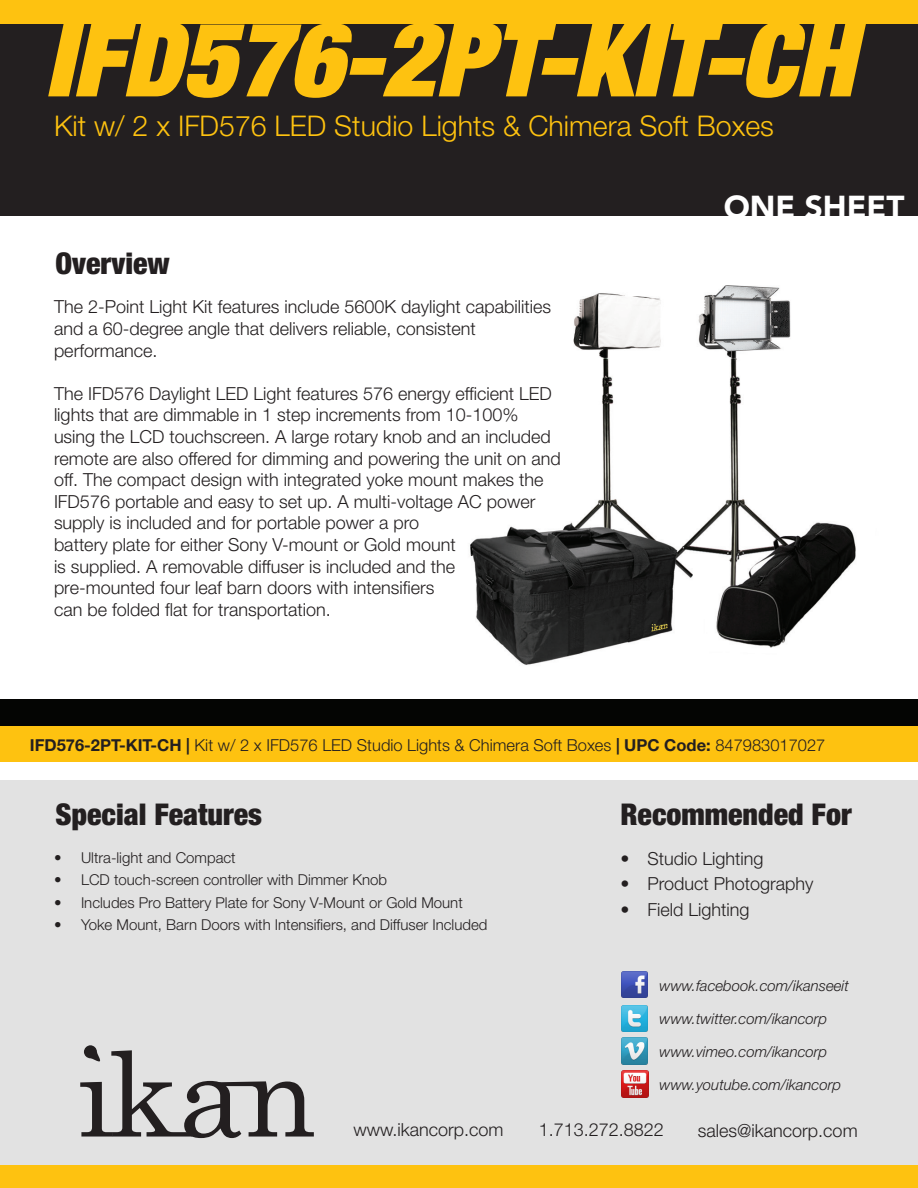
<style>
.page{position:relative;width:918px;height:1188px;background:#fff}
.page>*{position:absolute;margin:0;border:0;box-sizing:border-box;transform-origin:0 0}
.t1{font:italic 900 condensed 103.5px "Helvetica Neue LT Std";color:#fec210}
.t2{font:900 31.5px "Avenir LT Std";color:#fff}
.t3{font:900 condensed 30px "Helvetica Neue LT Std";color:#231f20}
.t4{font:300 28.5px "Helvetica Neue LT Std";color:#fec210}
.t5{font:300 18px/21.6px "Helvetica Neue LT Std";color:#231f20}
.t6{font:300 16.5px "Helvetica Neue LT Std";color:#231f20}
.t7{font:300 15px "Helvetica Neue LT Std";color:#231f20}
.t8{font:italic 300 15px "Helvetica Neue LT Std";color:#231f20}
.s1{font-weight:700}
</style>
<div class="page">
<div style="left:0;top:780px;width:918px;height:408px;background:#e2e2e2"></div>
<svg style="left:80px;top:1045px;width:234px;height:93px"></svg>
<div style="left:0;top:0;width:918px;height:216px;background:#231f20"></div>
<img style="left:470px;top:285px;width:386px;height:380px">
<div style="left:0;top:0;width:918px;height:24px;background:#fec210"></div>
<div style="left:0;top:724px;width:918px;height:38px;background:#fec210"></div>
<div style="left:0;top:699px;width:918px;height:27px;background:#040503"></div>
<div style="left:0;top:1165px;width:918px;height:23px;background:#fec210"></div>
<img style="left:621px;top:971px;width:27px;height:27px">
<img style="left:621px;top:1005px;width:27px;height:27px">
<img style="left:621px;top:1037px;width:27px;height:28px">
<img style="left:621px;top:1070px;width:28px;height:28px">
<p class="t1" style="left:45px;top:-7px;width:811px">IFD576-2PT-KIT-CH</p>
<p class="t4" style="left:54px;top:109px;width:721px">Kit w/ 2 x IFD576 LED Studio Lights &amp; Chimera Soft Boxes</p>
<p class="t3" style="left:56px;top:245px;width:116px">Overview</p>
<p class="t5" style="left:54px;top:296px;width:499px">The 2-Point Light Kit features include 5600K daylight capabilities and a 60-degree angle that delivers reliable, consistent performance.</p>
<p class="t5" style="left:54px;top:382px;width:508px">The IFD576 Daylight LED Light features 576 energy efficient LED lights that are dimmable in 1 step increments from 10-100% using the LCD touchscreen. A large rotary knob and an included remote are also offered for dimming and powering the unit on and off. The compact design with integrated yoke mount makes the IFD576 portable and easy to set up. A multi-voltage AC power supply is included and for portable power a pro<br>battery plate for either Sony V-mount or Gold mount<br>is supplied. A removable diffuser is included and the<br>pre-mounted four leaf barn doors with intensifiers<br>can be folded flat for transportation.</p>
<p class="t2" style="left:724px;top:187px;width:182px">ONE SHEET</p>
<p class="t6" style="left:30px;top:735px;width:797px"><span class="s1">IFD576-2PT-KIT-CH |</span> Kit w/ 2 x IFD576 LED Studio Lights &amp; Chimera Soft Boxes <span class="s1">| UPC Code:</span> 847983017027</p>
<p class="t3" style="left:56px;top:796px;width:208px">Special Features</p>
<p class="t7" style="left:54px;top:848px;width:183px">• Ultra-light and Compact</p>
<p class="t7" style="left:54px;top:871px;width:335px">• LCD touch-screen controller with Dimmer Knob</p>
<p class="t7" style="left:54px;top:893px;width:410px">• Includes Pro Battery Plate for Sony V-Mount or Gold Mount</p>
<p class="t7" style="left:54px;top:916px;width:435px">• Yoke Mount, Barn Doors with Intensifiers, and Diffuser Included</p>
<p class="t3" style="left:620px;top:796px;width:233px">Recommended For</p>
<p class="t5" style="left:620px;top:847px;width:145px">• Studio Lighting</p>
<p class="t5" style="left:620px;top:873px;width:195px">• Product Photography</p>
<p class="t5" style="left:620px;top:898px;width:131px">• Field Lighting</p>
<p class="t8" style="left:660px;top:977px;width:191px">www.facebook.com/ikanseeit</p>
<p class="t8" style="left:660px;top:1010px;width:169px">www.twitter.com/ikancorp</p>
<p class="t8" style="left:660px;top:1043px;width:169px">www.vimeo.com/ikancorp</p>
<p class="t8" style="left:660px;top:1076px;width:183px">www.youtube.com/ikancorp</p>
<p class="t5" style="left:353px;top:1118px;width:152px">www.ikancorp.com</p>
<p class="t5" style="left:539px;top:1119px;width:127px">1.713.272.8822</p>
<p class="t5" style="left:698px;top:1119px;width:161px">sales@ikancorp.com</p>
</div>
